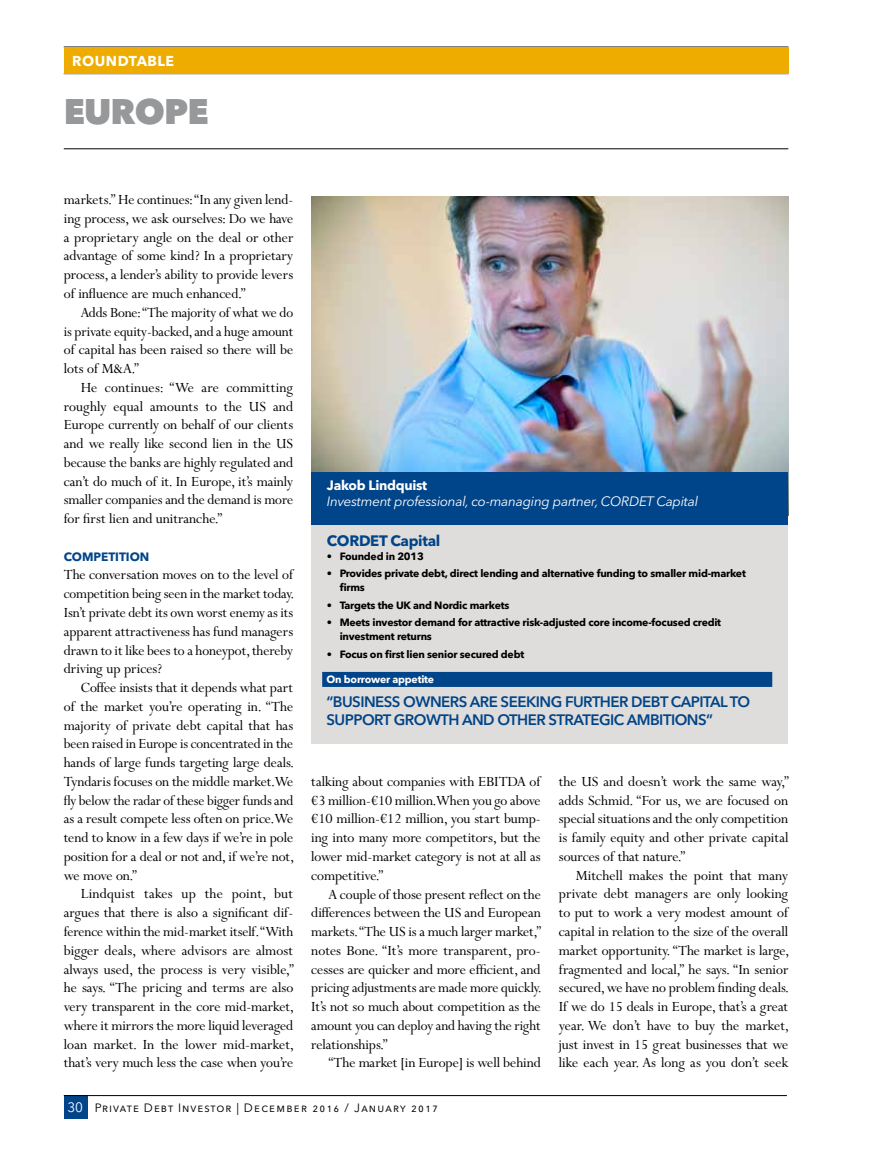
<style>
.page{position:relative;width:872px;height:1149px;background:#fff}
.page>*{position:absolute;margin:0;border:0;box-sizing:border-box;transform-origin:0 0}
.t1{font:800 35.25px "Avenir Next LT Pro";letter-spacing:-.025em;color:#97989a}
.t2{font:15.75px/18.8px "Perpetua MT Pro";letter-spacing:-.005em;color:#000;text-align:justify}
.t3{font:600 15px/18px "Avenir Next LT Pro";letter-spacing:-.035em;color:#004489}
.t4{font:700 15px "Avenir Next LT Pro";letter-spacing:-.02em;color:#004489}
.t5{font:700 14.25px "Avenir Next LT Pro";letter-spacing:.035em;color:#fff}
.t6{font:italic 13.5px "Avenir Next LT Pro";letter-spacing:-.02em;color:#fff}
.t7{font:700 13.5px "Avenir Next LT Pro";letter-spacing:-.02em;color:#fff}
.t8{font:12px "Avenir Next LT Pro";letter-spacing:.095em;color:#000}
.t9{font:700 12px "Avenir Next LT Pro";letter-spacing:-.005em;color:#004489}
.t10{font:700 10.5px/13.5px "Avenir Next LT Pro";letter-spacing:-.02em;color:#000}
.t11{font:700 10.5px "Avenir Next LT Pro";letter-spacing:-.02em;color:#fff}
.s1{font-size:13.5px;color:#fff}
</style>
<div class="page">
<div style="left:64px;top:1095px;width:23px;height:23px;background:#004489"></div>
<hr style="left:64px;top:1094px;width:723px;height:1px;background:#000">
<hr style="left:64px;top:148px;width:724px;height:1px;background:#000">
<div style="left:64px;top:47px;width:724px;height:27px;background:#eeac00"></div>
<img style="left:311px;top:196px;width:477px;height:276px">
<div style="left:311px;top:472px;width:477px;height:271px;background:#dfdddb"></div>
<div style="left:311px;top:472px;width:477px;height:52px;background:#004489"></div>
<div style="left:322px;top:671px;width:450px;height:15px;background:#004489"></div>
<p class="t5" style="left:72px;top:52px;width:103px">ROUNDTABLE</p>
<h1 class="t1" style="left:64px;top:90px;width:146px">EUROPE</h1>
<p class="t2" style="left:64px;top:190px;width:231px">markets.” He continues: “In any given lend&shy;ing process, we ask ourselves: Do we have a proprietary angle on the deal or other advantage of some kind? In a proprietary process, a lender’s ability to provide levers of influence are much enhanced.”</p>
<p class="t2" style="left:64px;top:303px;width:231px;text-indent:17px">Adds Bone: “The majority of what we do is private equity-backed, and a huge amount of capital has been raised so there will be lots of M&amp;A.”</p>
<p class="t2" style="left:64px;top:378px;width:231px;text-indent:17px">He continues: “We are committing roughly equal amounts to the US and Europe currently on behalf of our clients and we really like second lien in the US because the banks are highly regulated and can’t do much of it. In Europe, it’s mainly smaller companies and the demand is more for first lien and unitranche.”</p>
<p class="t9" style="left:64px;top:549px;width:87px">COMPETITION</p>
<p class="t2" style="left:64px;top:565px;width:232px">The conversation moves on to the level of competition being seen in the market today.<br>Isn’t private debt its own worst enemy as its apparent attractiveness has fund managers drawn to it like bees to a honeypot, thereby driving up prices?</p>
<p class="t2" style="left:64px;top:678px;width:232px;text-indent:17px">Coffee insists that it depends what part of the market you’re operating in. “The majority of private debt capital that has been raised in Europe is concentrated in the hands of large funds targeting large deals.<br>Tyndaris focuses on the middle market. We fly below the radar of these bigger funds and as a result compete less often on price. We tend to know in a few days if we’re in pole position for a deal or not and, if we’re not, we move on.”</p>
<p class="t2" style="left:64px;top:884px;width:232px;text-indent:17px">Lindquist takes up the point, but argues that there is also a significant dif&shy;ference within the mid-market itself. “With bigger deals, where advisors are almost always used, the process is very visible,” he says. “The pricing and terms are also very transparent in the core mid-market, where it mirrors the more liquid leveraged loan market. In the lower mid-market, that’s very much less the case when you’re</p>
<p class="t7" style="left:327px;top:476px;width:102px">Jakob Lindquist</p>
<p class="t6" style="left:327px;top:493px;width:373px">Investment professional, co-managing partner, CORDET Capital</p>
<p class="t4" style="left:327px;top:531px;width:115px">CORDET Capital</p>
<p class="t10" style="left:327px;top:549px;width:98px">• Founded in 2013</p>
<p class="t10" style="left:340px;top:566px;width:408px;text-indent:-13px">• Provides private debt, direct lending and alternative funding to smaller mid-market firms</p>
<p class="t10" style="left:327px;top:598px;width:184px">• Targets the UK and Nordic markets</p>
<p class="t10" style="left:340px;top:615px;width:383px;text-indent:-13px">• Meets investor demand for attractive risk-adjusted core income-focused credit investment returns</p>
<p class="t10" style="left:327px;top:647px;width:199px">• Focus on first lien senior secured debt</p>
<p class="t11" style="left:326px;top:672px;width:109px">On borrower appetite</p>
<p class="t3" style="left:326px;top:692px;width:425px">“BUSINESS OWNERS ARE SEEKING FURTHER DEBT CAPITAL TO<br>SUPPORT GROWTH AND OTHER STRATEGIC AMBITIONS”</p>
<p class="t2" style="left:311px;top:771px;width:231px">talking about companies with EBITDA of €3 million-€10 million. When you go above €10 million-€12 million, you start bump&shy;ing into many more competitors, but the lower mid-market category is not at all as competitive.”</p>
<p class="t2" style="left:311px;top:884px;width:232px;text-indent:17px">A couple of those present reflect on the differences between the US and European markets. “The US is a much larger market,” notes Bone. “It’s more transparent, pro&shy;cesses are quicker and more efficient, and pricing adjustments are made more quickly.<br>It’s not so much about competition as the amount you can deploy and having the right relationships.”</p>
<p class="t2" style="left:328px;top:1053px;width:214px">“The market [in Europe] is well behind</p>
<p class="t2" style="left:559px;top:771px;width:232px">the US and doesn’t work the same way,” adds Schmid. “For us, we are focused on special situations and the only competition is family equity and other private capital sources of that nature.”</p>
<p class="t2" style="left:559px;top:865px;width:232px;text-indent:17px">Mitchell makes the point that many private debt managers are only looking to put to work a very modest amount of capital in relation to the size of the overall market opportunity. “The market is large, fragmented and local,” he says. “In senior secured, we have no problem finding deals.<br>If we do 15 deals in Europe, that’s a great year. We don’t have to buy the market, just invest in 15 great businesses that we like each year. As long as you don’t seek</p>
<p class="t8" style="left:67px;top:1100px;width:372px"><span class="s1">30</span> Private Debt Investor | December 2016 / January 2017</p>
</div>
